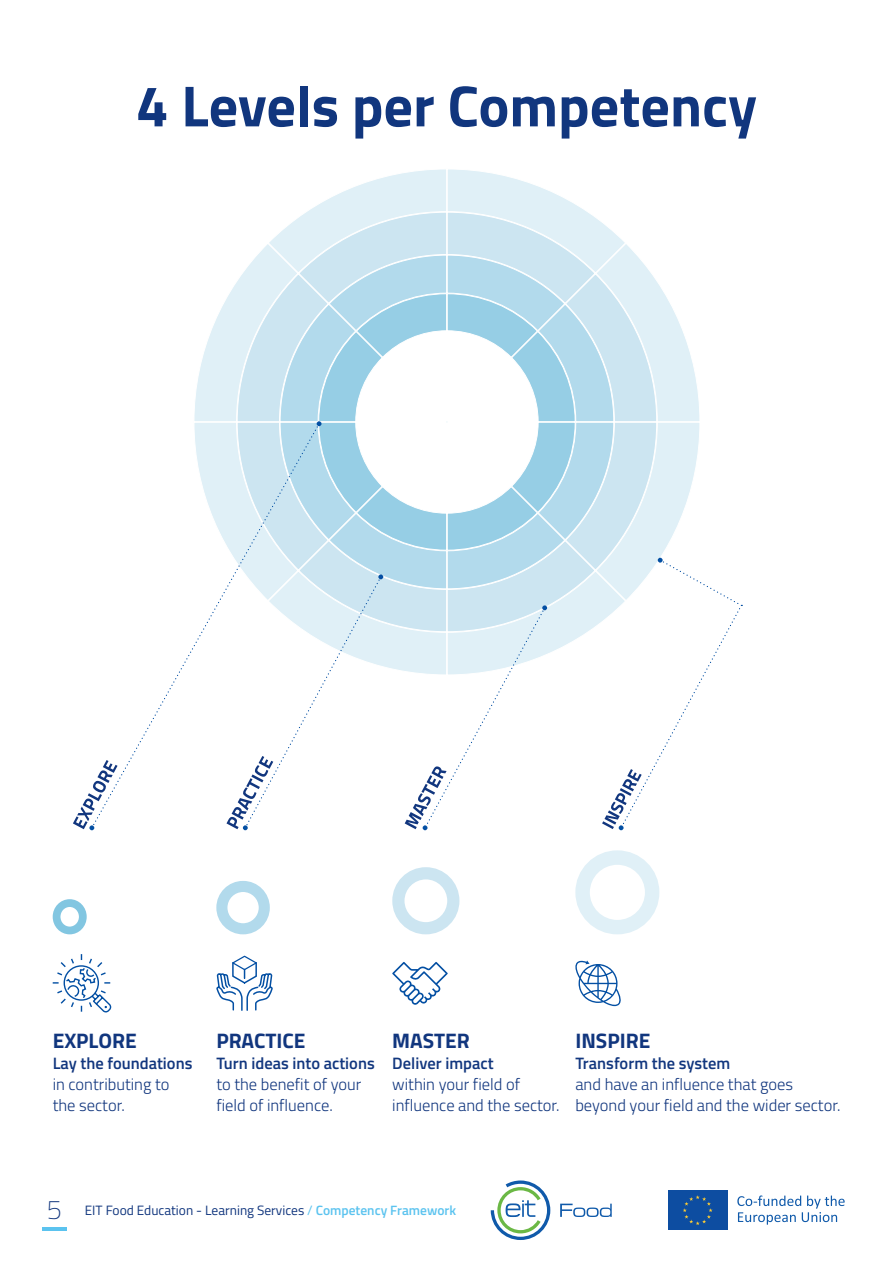
<style>
.page{position:relative;width:893px;height:1263px;background:#fff}
.page>*{position:absolute;margin:0;border:0;box-sizing:border-box;transform-origin:0 0}
.t1{font:700 58.05px "Titillium Web";color:#11367e}
.t2{font:700 21px "Titillium Web";color:#11367e}
.t3{font:300 16.5px/21px "Titillium Web";color:#11367e}
.t4{font:13.5px "Titillium Web";color:#11367e}
.s1{font-weight:600}
.s2{font-weight:100;font-size:27px}
.s3{color:#5bc3ef}
.s4{font-weight:600;color:#5bc3ef}
</style>
<div class="page">
<hr style="left:42px;top:1227px;width:24px;height:4px;background:#5bc3ef">
<svg style="left:560px;top:1203px;width:52px;height:14px"></svg>
<svg style="left:491px;top:1180px;width:59px;height:60px"></svg>
<div style="left:668px;top:1190px;width:59px;height:40px;background:#0d4da1"></div>
<svg style="left:737px;top:1195px;width:108px;height:30px"></svg>
<svg style="left:683px;top:1195px;width:30px;height:30px"></svg>
<div style="left:53px;top:899px;width:34px;height:35px;border:8px solid #82c6e1;border-radius:50%"></div>
<div style="left:216px;top:881px;width:54px;height:53px;border:11px solid #b2daec;border-radius:50%"></div>
<div style="left:392px;top:867px;width:67px;height:67px;border:12px solid #cce5f1;border-radius:50%"></div>
<div style="left:575px;top:850px;width:84px;height:84px;border:14px solid #e0f0f7;border-radius:50%"></div>
<svg style="left:392px;top:962px;width:56px;height:43px"></svg>
<svg style="left:575px;top:960px;width:46px;height:46px"></svg>
<svg style="left:216px;top:955px;width:57px;height:56px"></svg>
<svg style="left:52px;top:954px;width:60px;height:59px"></svg>
<svg style="left:73px;top:760px;width:45px;height:70px"></svg>
<svg style="left:193px;top:169px;width:549px;height:661px"></svg>
<p class="t1" style="left:136px;top:62px;width:623px">4 Levels per Competency</p>
<p class="t2" style="left:53px;top:1024px;width:86px">EXPLORE</p>
<p class="t3" style="left:53px;top:1051px;width:141px"><span class="s1">Lay the foundations </span>in contributing to the sector.</p>
<p class="t2" style="left:216px;top:1024px;width:91px">PRACTICE</p>
<p class="t3" style="left:216px;top:1051px;width:160px"><span class="s1">Turn ideas into actions </span>to the benefit of your field of influence.</p>
<p class="t2" style="left:392px;top:1024px;width:79px">MASTER</p>
<p class="t3" style="left:392px;top:1051px;width:169px"><span class="s1">Deliver impact<br></span>within your field of influence and the sector.</p>
<p class="t2" style="left:575px;top:1024px;width:77px">INSPIRE</p>
<p class="t3" style="left:575px;top:1051px;width:267px"><span class="s1">Transform the system<br></span>and have an influence that goes beyond your field and the wider sector.</p>
<p class="t4" style="left:47px;top:1200px;width:411px"><span class="s2">5</span> EIT Food Education - Learning Services <span class="s3">/</span> <span class="s4">Competency Framework</span></p>
</div>
